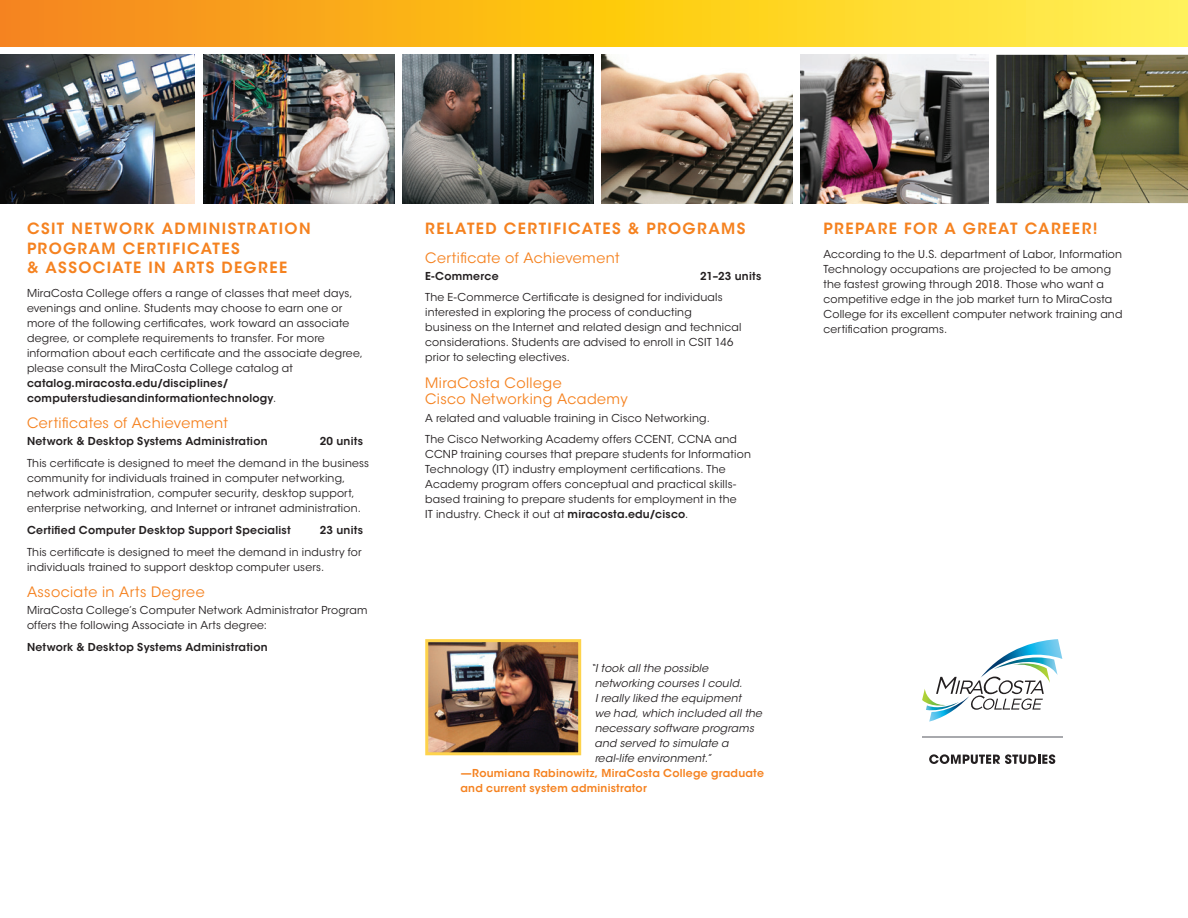
<style>
.page{position:relative;width:1188px;height:918px;background:#fff}
.page>*{position:absolute;margin:0;border:0;box-sizing:border-box;transform-origin:0 0}
.Text_-_head{font:600 15.3px/19.5px "ITC Avant Garde Std";letter-spacing:.09em;color:#f58220}
.Text_-_subhead{font:14.25px/16.5px "ITC Avant Garde Std";letter-spacing:.03em;color:#f58220}
.Text_-_body{font:10.8px/15px "ITC Avant Garde Std";letter-spacing:.02em;color:#231f20}
.t1{font:italic 10.8px "ITC Avant Garde Std";letter-spacing:.015em;color:#231f20}
.Text_-_course_info{font:600 10.8px "ITC Avant Garde Std";letter-spacing:.02em;color:#231f20}
.t2{font:600 10.8px "ITC Avant Garde Std";letter-spacing:.02em;color:#f58220}
.s1{font-weight:600}
</style>
<div class="page">
<svg style="left:0;top:0;width:1188px;height:46px"></svg>
<img style="left:996px;top:55px;width:192px;height:148px">
<img style="left:801px;top:55px;width:187px;height:148px">
<img style="left:203px;top:55px;width:191px;height:148px">
<img style="left:0;top:55px;width:195px;height:148px">
<img style="left:403px;top:55px;width:190px;height:148px">
<img style="left:602px;top:55px;width:190px;height:148px">
<img style="left:429px;top:643px;width:148px;height:108px">
<div style="left:425px;top:639px;width:156px;height:116px;border:3px solid #fed34c"></div>
<svg style="left:929px;top:754px;width:126px;height:10px"></svg>
<hr style="left:922px;top:736px;width:140px;height:2px;background:#a8a9ad">
<svg style="left:922px;top:639px;width:140px;height:83px"></svg>
<p class="Text_-_head" style="left:27px;top:219px;width:285px">CSIT NETWORK ADMINISTRATION<br>PROGRAM CERTIFICATES<br>&amp; ASSOCIATE IN ARTS DEGREE</p>
<p class="Text_-_body" style="left:27px;top:286px;width:337px">MiraCosta College offers a range of classes that meet days, evenings and online. Students may choose to earn one or more of the following certificates, work toward an associate degree, or complete requirements to transfer. For more information about each certificate and the associate degree, please consult the MiraCosta College catalog at <span class="s1">catalog.miracosta.edu/disciplines/ computerstudiesandinformationtechnology</span>.</p>
<p class="Text_-_subhead" style="left:27px;top:415px;width:203px">Certificates of Achievement</p>
<p class="Text_-_course_info" style="left:27px;top:435px;width:242px">Network &amp; Desktop Systems Administration</p>
<p class="Text_-_course_info" style="left:320px;top:435px;width:45px">20 units</p>
<p class="Text_-_body" style="left:27px;top:456px;width:344px">This certificate is designed to meet the demand in the business community for individuals trained in computer networking, network administration, computer security, desktop support, enterprise networking, and Internet or intranet administration.</p>
<p class="Text_-_course_info" style="left:27px;top:523px;width:265px">Certified Computer Desktop Support Specialist</p>
<p class="Text_-_course_info" style="left:320px;top:523px;width:45px">23 units</p>
<p class="Text_-_body" style="left:27px;top:544px;width:336px">This certificate is designed to meet the demand in industry for individuals trained to support desktop computer users.</p>
<p class="Text_-_subhead" style="left:27px;top:584px;width:179px">Associate in Arts Degree</p>
<p class="Text_-_body" style="left:27px;top:603px;width:342px">MiraCosta College’s Computer Network Administrator Program offers the following Associate in Arts degree:</p>
<p class="Text_-_course_info" style="left:27px;top:640px;width:242px">Network &amp; Desktop Systems Administration</p>
<p class="Text_-_head" style="left:425px;top:219px;width:322px">RELATED CERTIFICATES &amp; PROGRAMS</p>
<p class="Text_-_subhead" style="left:425px;top:249px;width:196px">Certificate of Achievement</p>
<p class="Text_-_course_info" style="left:425px;top:269px;width:75px">E-Commerce</p>
<p class="Text_-_course_info" style="left:700px;top:269px;width:62px">21–23 units</p>
<p class="Text_-_body" style="left:425px;top:290px;width:318px">The E-Commerce Certificate is designed for individuals interested in exploring the process of conducting<br>business on the Internet and related design and technical considerations. Students are advised to enroll in CSIT 146 prior to selecting electives.</p>
<p class="Text_-_subhead" style="left:425px;top:375px;width:204px">MiraCosta College<br>Cisco Networking Academy</p>
<p class="Text_-_body" style="left:425px;top:410px;width:286px">A related and valuable training in Cisco Networking.</p>
<p class="Text_-_body" style="left:425px;top:432px;width:327px">The Cisco Networking Academy offers CCENT, CCNA and CCNP training courses that prepare students for Information Technology (IT) industry employment certifications. The Academy program offers conceptual and practical skills&shy;based training to prepare students for employment in the<br>IT industry. Check it out at <span class="s1">miracosta.edu/cisco</span>.</p>
<p class="t1" style="left:590px;top:662px;width:119px">“I took all the possible</p>
<p class="t1" style="left:595px;top:677px;width:149px">networking courses I could.</p>
<p class="t1" style="left:595px;top:692px;width:148px">I really liked the equipment</p>
<p class="t1" style="left:595px;top:707px;width:169px">we had, which included all the</p>
<p class="t1" style="left:595px;top:722px;width:161px">necessary software programs</p>
<p class="t1" style="left:594px;top:737px;width:136px">and served to simulate a</p>
<p class="t1" style="left:595px;top:752px;width:118px">real-life environment.”</p>
<p class="t2" style="left:461px;top:766px;width:305px">—Roumiana Rabinowitz, MiraCosta College graduate</p>
<p class="t2" style="left:460px;top:781px;width:188px">and current system administrator</p>
<p class="Text_-_head" style="left:824px;top:219px;width:276px">PREPARE FOR A GREAT CAREER!</p>
<p class="Text_-_body" style="left:824px;top:247px;width:301px">According to the U.S. department of Labor, Information Technology occupations are projected to be among the fastest growing through 2018. Those who want a competitive edge in the job market turn to MiraCosta College for its excellent computer network training and certification programs.</p>
</div>
